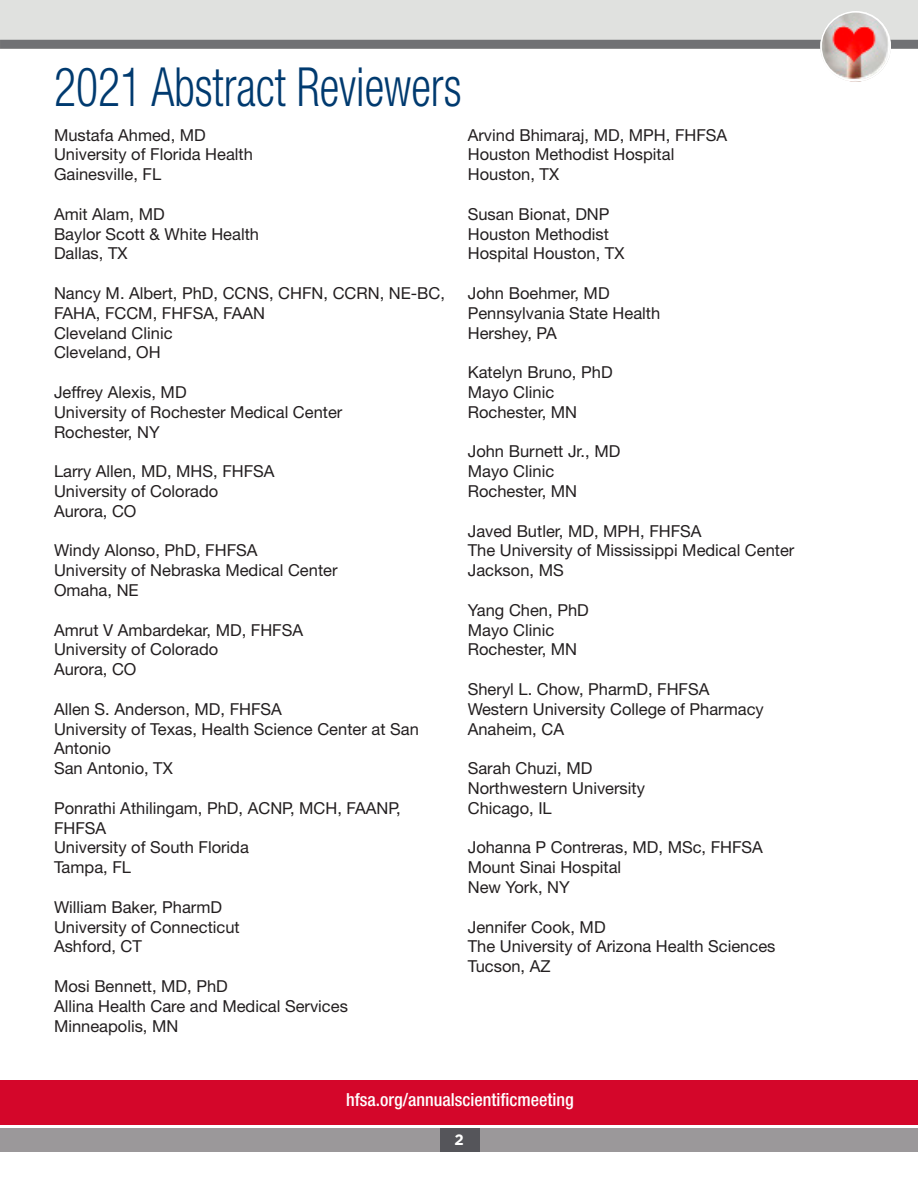
<style>
.page{position:relative;width:918px;height:1188px;background:#fff}
.page>*{position:absolute;margin:0;border:0;box-sizing:border-box;transform-origin:0 0}
.t1{font:300 condensed 54px "Helvetica Neue LT Std";color:#003a6f;scale:.85 1}
.t2{font:500 condensed 18px "Helvetica Neue LT Std";color:#fff}
.t3{font:16.5px/19.8px "Helvetica Neue LT Std";color:#231f20}
.t4{font:700 15px "Gotham";color:#fff}
</style>
<div class="page">
<div style="left:0;top:1080px;width:918px;height:44px;background:#d4062a"></div>
<div style="left:0;top:1129px;width:918px;height:23px;background:#9b989a"></div>
<div style="left:440px;top:1129px;width:39px;height:23px;background:#55555a"></div>
<div style="left:0;top:0;width:918px;height:49px;background:#e0e1df"></div>
<div style="left:0;top:40px;width:918px;height:9px;background:#707174"></div>
<img style="left:820px;top:11px;width:71px;height:71px;border-radius:35px">
<div style="left:820px;top:11px;width:71px;height:71px;border:2px solid #fff;border-radius:50%"></div>
<p class="t1" style="left:54px;top:56px;width:481px">2021 Abstract Reviewers</p>
<p class="t3" style="left:54px;top:125px;width:153px">Mustafa Ahmed, MD</p>
<p class="t3" style="left:54px;top:145px;width:200px">University of Florida Health</p>
<p class="t3" style="left:54px;top:164px;width:109px">Gainesville, FL</p>
<p class="t3" style="left:54px;top:204px;width:112px">Amit Alam, MD</p>
<p class="t3" style="left:54px;top:224px;width:207px">Baylor Scott &amp; White Health</p>
<p class="t3" style="left:54px;top:244px;width:75px">Dallas, TX</p>
<p class="t3" style="left:54px;top:283px;width:393px">Nancy M. Albert, PhD, CCNS, CHFN, CCRN, NE-BC,<br>FAHA, FCCM, FHFSA, FAAN</p>
<p class="t3" style="left:54px;top:323px;width:120px">Cleveland Clinic</p>
<p class="t3" style="left:54px;top:343px;width:108px">Cleveland, OH</p>
<p class="t3" style="left:54px;top:382px;width:134px">Jeffrey Alexis, MD</p>
<p class="t3" style="left:54px;top:402px;width:290px">University of Rochester Medical Center</p>
<p class="t3" style="left:54px;top:422px;width:107px">Rochester, NY</p>
<p class="t3" style="left:54px;top:461px;width:222px">Larry Allen, MD, MHS, FHFSA</p>
<p class="t3" style="left:54px;top:481px;width:166px">University of Colorado</p>
<p class="t3" style="left:54px;top:501px;width:84px">Aurora, CO</p>
<p class="t3" style="left:54px;top:541px;width:205px">Windy Alonso, PhD, FHFSA</p>
<p class="t3" style="left:54px;top:560px;width:285px">University of Nebraska Medical Center</p>
<p class="t3" style="left:54px;top:580px;width:86px">Omaha, NE</p>
<p class="t3" style="left:54px;top:620px;width:251px">Amrut V Ambardekar, MD, FHFSA</p>
<p class="t3" style="left:54px;top:640px;width:166px">University of Colorado</p>
<p class="t3" style="left:54px;top:659px;width:84px">Aurora, CO</p>
<p class="t3" style="left:54px;top:699px;width:229px">Allen S. Anderson, MD, FHFSA</p>
<p class="t3" style="left:54px;top:719px;width:366px">University of Texas, Health Science Center at San<br>Antonio</p>
<p class="t3" style="left:54px;top:758px;width:120px">San Antonio, TX</p>
<p class="t3" style="left:54px;top:798px;width:348px">Ponrathi Athilingam, PhD, ACNP, MCH, FAANP,<br>FHFSA</p>
<p class="t3" style="left:54px;top:838px;width:196px">University of South Florida</p>
<p class="t3" style="left:54px;top:857px;width:79px">Tampa, FL</p>
<p class="t3" style="left:54px;top:897px;width:170px">William Baker, PharmD</p>
<p class="t3" style="left:54px;top:917px;width:187px">University of Connecticut</p>
<p class="t3" style="left:54px;top:937px;width:90px">Ashford, CT</p>
<p class="t3" style="left:54px;top:976px;width:175px">Mosi Bennett, MD, PhD</p>
<p class="t3" style="left:54px;top:996px;width:295px">Allina Health Care and Medical Services</p>
<p class="t3" style="left:54px;top:1016px;width:126px">Minneapolis, MN</p>
<p class="t3" style="left:468px;top:125px;width:261px">Arvind Bhimaraj, MD, MPH, FHFSA</p>
<p class="t3" style="left:468px;top:145px;width:208px">Houston Methodist Hospital</p>
<p class="t3" style="left:468px;top:164px;width:93px">Houston, TX</p>
<p class="t3" style="left:468px;top:204px;width:143px">Susan Bionat, DNP</p>
<p class="t3" style="left:468px;top:224px;width:143px">Houston Methodist</p>
<p class="t3" style="left:468px;top:244px;width:158px">Hospital Houston, TX</p>
<p class="t3" style="left:468px;top:283px;width:143px">John Boehmer, MD</p>
<p class="t3" style="left:468px;top:303px;width:194px">Pennsylvania State Health</p>
<p class="t3" style="left:468px;top:323px;width:90px">Hershey, PA</p>
<p class="t3" style="left:468px;top:362px;width:146px">Katelyn Bruno, PhD</p>
<p class="t3" style="left:468px;top:382px;width:88px">Mayo Clinic</p>
<p class="t3" style="left:468px;top:402px;width:111px">Rochester, MN</p>
<p class="t3" style="left:468px;top:442px;width:154px">John Burnett Jr., MD</p>
<p class="t3" style="left:468px;top:461px;width:88px">Mayo Clinic</p>
<p class="t3" style="left:468px;top:481px;width:111px">Rochester, MN</p>
<p class="t3" style="left:468px;top:521px;width:235px">Javed Butler, MD, MPH, FHFSA</p>
<p class="t3" style="left:468px;top:541px;width:328px">The University of Mississippi Medical Center</p>
<p class="t3" style="left:468px;top:560px;width:97px">Jackson, MS</p>
<p class="t3" style="left:468px;top:600px;width:123px">Yang Chen, PhD</p>
<p class="t3" style="left:468px;top:620px;width:88px">Mayo Clinic</p>
<p class="t3" style="left:468px;top:640px;width:111px">Rochester, MN</p>
<p class="t3" style="left:468px;top:679px;width:243px">Sheryl L. Chow, PharmD, FHFSA</p>
<p class="t3" style="left:468px;top:699px;width:298px">Western University College of Pharmacy</p>
<p class="t3" style="left:468px;top:719px;width:98px">Anaheim, CA</p>
<p class="t3" style="left:468px;top:758px;width:126px">Sarah Chuzi, MD</p>
<p class="t3" style="left:468px;top:778px;width:179px">Northwestern University</p>
<p class="t3" style="left:468px;top:798px;width:86px">Chicago, IL</p>
<p class="t3" style="left:468px;top:838px;width:297px">Johanna P Contreras, MD, MSc, FHFSA</p>
<p class="t3" style="left:468px;top:857px;width:155px">Mount Sinai Hospital</p>
<p class="t3" style="left:468px;top:877px;width:104px">New York, NY</p>
<p class="t3" style="left:468px;top:917px;width:139px">Jennifer Cook, MD</p>
<p class="t3" style="left:468px;top:937px;width:309px">The University of Arizona Health Sciences</p>
<p class="t3" style="left:468px;top:956px;width:84px">Tucson, AZ</p>
<p class="t2" style="left:346px;top:1089px;width:229px">hfsa.org/annualscientificmeeting</p>
<p class="t4" style="left:455px;top:1130px;width:11px">2</p>
</div>
